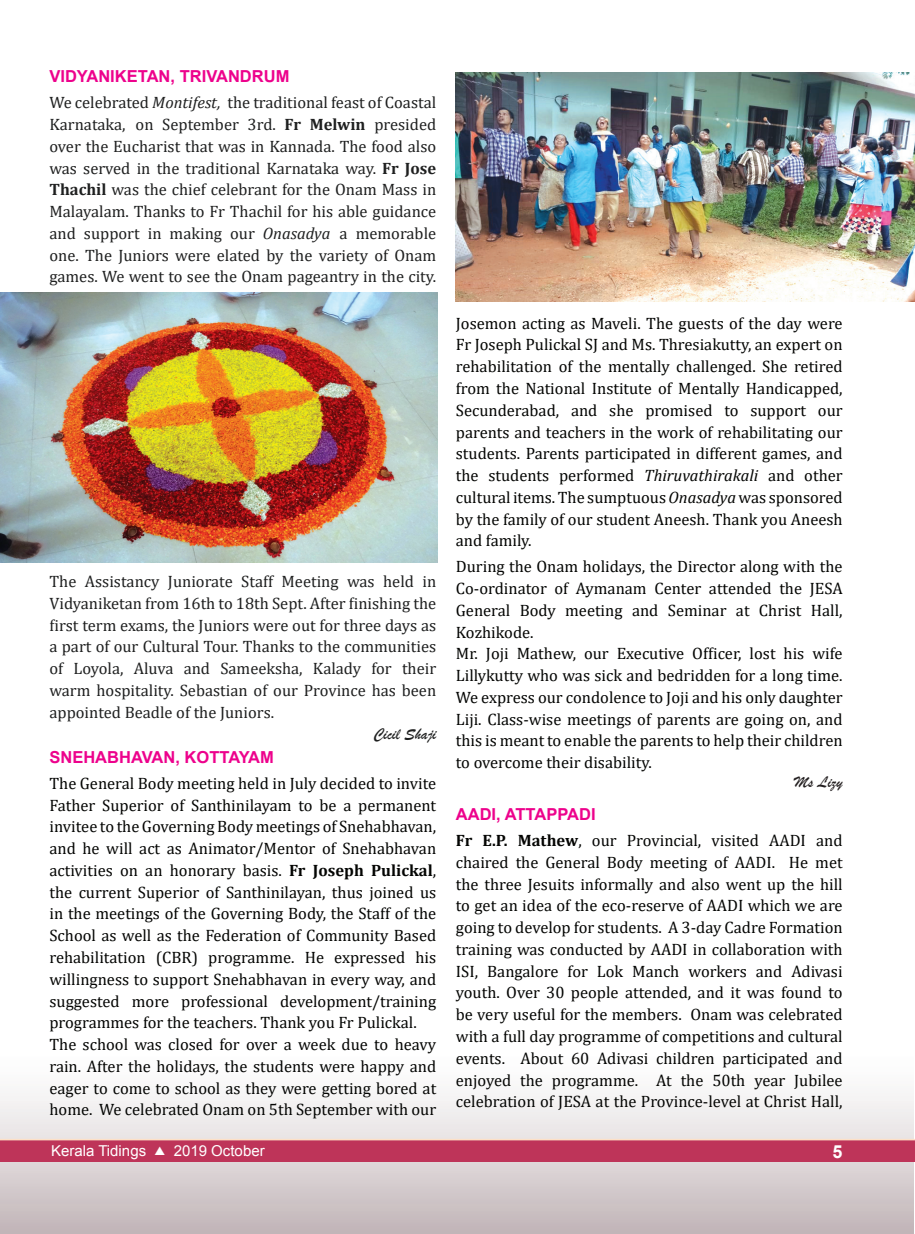
<style>
.page{position:relative;width:915px;height:1234px;background:#fff}
.page>*{position:absolute;margin:0;border:0;box-sizing:border-box;transform-origin:0 0}
.t1{font:700 18px "Arial";color:#fff}
.t2{font:16.5px/21.8px "Cambria";color:#040503}
.t3{font:16.5px/21.8px "Cambria";color:#1f2020;text-align:justify}
.t4{font:700 16.5px "Arial";color:#ed028c}
.t5{font:16.5px "Brush Script";color:#1f2020}
.t6{font:16.5px "Brush Script";color:#231f20}
.t7{font:15px "Arial";color:#fff}
.s1{font-style:italic}
.s2{font-weight:700}
.s3{font-family:"Dixieland";font-size:12px}
</style>
<div class="page">
<svg style="left:0;top:1096px;width:913px;height:137px;background:#dad2d4"></svg>
<img style="left:0;top:292px;width:437px;height:270px">
<img style="left:455px;top:72px;width:459px;height:229px">
<div style="left:0;top:1138px;width:914px;height:23px;background:#be3459"></div>
<hr style="left:0;top:1138px;width:914px;height:2px;background:#fde0c7">
<p class="t4" style="left:49px;top:65px;width:241px">VIDYANIKETAN, TRIVANDRUM</p>
<p class="t3" style="left:49px;top:92px;width:388px">We celebrated <span class="s1">Montifest,</span> the traditional feast of Coastal Karnataka, on September 3rd. <span class="s2">Fr Melwin</span> presided over the Eucharist that was in Kannada. The food also was served in the traditional Karnataka way. <span class="s2">Fr Jose Thachil</span> was the chief celebrant for the Onam Mass in Malayalam. Thanks to Fr Thachil for his able guidance and support in making our <span class="s1">Onasadya</span> a memorable one. The Juniors were elated by the variety of Onam games. We went to see the Onam pageantry in the city.</p>
<p class="t3" style="left:49px;top:570px;width:388px">The Assistancy Juniorate Staff Meeting was held in Vidyaniketan from 16th to 18th Sept. After finishing the first term exams, the Juniors were out for three days as a part of our Cultural Tour. Thanks to the communities of Loyola, Aluva and Sameeksha, Kalady for their warm hospitality. Sebastian of our Province has been appointed Beadle of the Juniors.</p>
<p class="t5" style="left:373px;top:723px;width:64px">Cicil Shaji</p>
<p class="t4" style="left:49px;top:745px;width:226px">SNEHABHAVAN, KOTTAYAM</p>
<p class="t2" style="left:49px;top:772px;width:388px">The General Body meeting held in July decided to invite Father Superior of Santhinilayam to be a permanent invitee to the Governing Body meetings of Snehabhavan, and he will act as Animator/Mentor of Snehabhavan activities on an honorary basis. <span class="s2">Fr Joseph Pulickal</span>, the current Superior of Santhinilayan, thus joined us in the meetings of the Governing Body, the Staff of the School as well as the Federation of Community Based rehabilitation (CBR) programme. He expressed his willingness to support Snehabhavan in every way, and suggested more professional development/training programmes for the teachers. Thank you Fr Pulickal.<br>The school was closed for over a week due to heavy rain. After the holidays, the students were happy and eager to come to school as they were getting bored at home. We celebrated Onam on 5th September with our</p>
<p class="t2" style="left:455px;top:312px;width:388px;text-align:justify">Josemon acting as Maveli. The guests of the day were Fr Joseph Pulickal SJ and Ms. Thresiakutty, an expert on rehabilitation of the mentally challenged. She retired from the National Institute of Mentally Handicapped, Secunderabad, and she promised to support our parents and teachers in the work of rehabilitating our students. Parents participated in different games, and the students performed <span class="s1">Thiruvathirakali</span> and other cultural items. The sumptuous <span class="s1">Onasadya</span> was sponsored by the family of our student Aneesh. Thank you Aneesh and family.</p>
<p class="t2" style="left:455px;top:555px;width:388px">During the Onam holidays, the Director along with the Co-ordinator of Aymanam Center attended the JESA General Body meeting and Seminar at Christ Hall, Kozhikode.<br>Mr. Joji Mathew, our Executive Officer, lost his wife Lillykutty who was sick and bedridden for a long time.<br>We express our condolence to Joji and his only daughter Liji. Class-wise meetings of parents are going on, and this is meant to enable the parents to help their children to overcome their disability.</p>
<p class="t6" style="left:794px;top:771px;width:50px">Ms Lizy</p>
<p class="t4" style="left:455px;top:802px;width:141px">AADI, ATTAPPADI</p>
<p class="t2" style="left:455px;top:829px;width:388px;text-align:justify"><span class="s2">Fr E.P. Mathew</span>, our Provincial, visited AADI and chaired the General Body meeting of AADI. He met the three Jesuits informally and also went up the hill to get an idea of the eco-reserve of AADI which we are going to develop for students. A 3-day Cadre Formation training was conducted by AADI in collaboration with ISI, Bangalore for Lok Manch workers and Adivasi youth. Over 30 people attended, and it was found to be very useful for the members. Onam was celebrated with a full day programme of competitions and cultural events. About 60 Adivasi children participated and enjoyed the programme. At the 50th year Jubilee celebration of JESA at the Province-level at Christ Hall,</p>
<p class="t7" style="left:51px;top:1140px;width:215px">Kerala Tidings <span class="s3">s</span> 2019 October</p>
<p class="t1" style="left:832px;top:1139px;width:12px">5</p>
</div>
